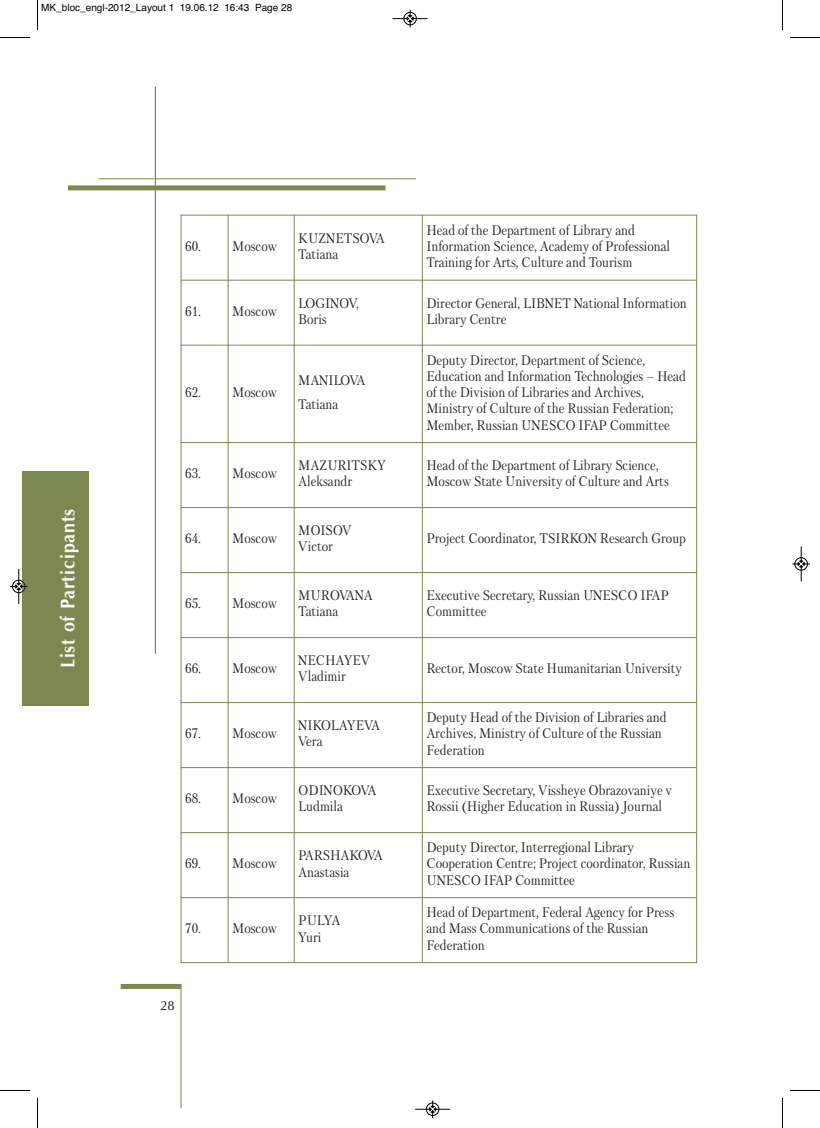
<style>
.page{position:relative;width:820px;height:1128px;background:#fff}
.page>*{position:absolute;margin:0;border:0;box-sizing:border-box;transform-origin:0 0}
.t1{font:700 18.75px "Opium New C";letter-spacing:.05em;color:#fff;scale:.9 1}
.t2{font:13.75px/16.2px "Petersburg C";color:#231f20;scale:.9 1}
.t3{font:12.5px "Opium New C";color:#231f20}
.t4{font:10px "Helvetica";color:#000}
</style>
<div class="page">
<div style="left:121px;top:983px;width:60px;height:5px;background:#7c8851"></div>
<hr style="left:181px;top:983px;width:1px;height:125px;background:#7c8851">
<hr style="left:98px;top:178px;width:318px;height:1px;background:#7c8851">
<hr style="left:155px;top:87px;width:1px;height:566px;background:#7c8851">
<div style="left:68px;top:185px;width:317px;height:5px;background:#7c8851"></div>
<div style="left:22px;top:471px;width:66px;height:235px;background:#7c8851"></div>
<hr style="left:180px;top:215px;width:1px;height:747px;background:#7c8851">
<hr style="left:227px;top:215px;width:1px;height:747px;background:#7c8851">
<hr style="left:293px;top:215px;width:1px;height:747px;background:#7c8851">
<hr style="left:422px;top:215px;width:1px;height:747px;background:#7c8851">
<hr style="left:696px;top:215px;width:1px;height:747px;background:#7c8851">
<hr style="left:180px;top:215px;width:516px;height:1px;background:#7c8851">
<hr style="left:180px;top:280px;width:516px;height:1px;background:#7c8851">
<hr style="left:180px;top:345px;width:516px;height:1px;background:#7c8851">
<hr style="left:180px;top:442px;width:516px;height:1px;background:#7c8851">
<hr style="left:180px;top:507px;width:516px;height:1px;background:#7c8851">
<hr style="left:180px;top:572px;width:516px;height:1px;background:#7c8851">
<hr style="left:180px;top:637px;width:516px;height:1px;background:#7c8851">
<hr style="left:180px;top:702px;width:516px;height:1px;background:#7c8851">
<hr style="left:180px;top:767px;width:516px;height:1px;background:#7c8851">
<hr style="left:180px;top:832px;width:516px;height:1px;background:#7c8851">
<hr style="left:180px;top:897px;width:516px;height:1px;background:#7c8851">
<hr style="left:180px;top:962px;width:516px;height:1px;background:#7c8851">
<hr style="left:37px;top:0;width:1px;height:30px;background:#000">
<hr style="left:0;top:37px;width:30px;height:1px;background:#000">
<hr style="left:781px;top:0;width:1px;height:30px;background:#000">
<hr style="left:789px;top:37px;width:30px;height:1px;background:#000">
<hr style="left:37px;top:1097px;width:1px;height:30px;background:#000">
<hr style="left:0;top:1090px;width:30px;height:1px;background:#000">
<hr style="left:781px;top:1097px;width:1px;height:30px;background:#000">
<hr style="left:789px;top:1090px;width:30px;height:1px;background:#000">
<hr style="left:392px;top:18px;width:35px;height:1px;background:#000">
<div style="left:403px;top:12px;width:13px;height:13px;border:1px solid #000;border-radius:50%"></div>
<svg style="left:407px;top:10px;width:6px;height:17px"></svg>
<hr style="left:415px;top:1108px;width:35px;height:1px;background:#000">
<div style="left:426px;top:1102px;width:13px;height:13px;border:1px solid #000;border-radius:50%"></div>
<svg style="left:429px;top:1100px;width:6px;height:17px"></svg>
<div style="left:12px;top:579px;width:13px;height:14px;border:1px solid #fff;border-radius:50%"></div>
<hr style="left:19px;top:569px;width:1px;height:35px;background:#000">
<div style="left:12px;top:580px;width:13px;height:13px;border:1px solid #000;border-radius:50%"></div>
<svg style="left:10px;top:583px;width:18px;height:6px"></svg>
<hr style="left:800px;top:546px;width:1px;height:35px;background:#000">
<div style="left:794px;top:557px;width:13px;height:13px;border:1px solid #000;border-radius:50%"></div>
<svg style="left:792px;top:560px;width:17px;height:7px"></svg>
<p class="t4" style="left:41px;top:2px;width:252px">MK_bloc_engl-2012_Layout 1 19.06.12 16:43 Page 28</p>
<p class="t2" style="left:185px;top:238px;width:103px">60. Moscow</p>
<p class="t2" style="left:298px;top:230px;width:97px">KUZNETSOVA<br>Tatiana</p>
<p class="t2" style="left:426px;top:222px;width:272px">Head of the Department of Library and<br>Information Science, Academy of Professional<br>Training for Arts, Culture and Tourism</p>
<p class="t2" style="left:185px;top:303px;width:103px">61. Moscow</p>
<p class="t2" style="left:298px;top:295px;width:69px">LOGINOV,<br>Boris</p>
<p class="t2" style="left:426px;top:295px;width:291px">Director General, LIBNET National Information<br>Library Centre</p>
<p class="t2" style="left:185px;top:384px;width:103px">62. Moscow</p>
<p class="t2" style="left:298px;top:369px;width:76px;line-height:23.4px">MANILOVA<br>Tatiana</p>
<p class="t2" style="left:426px;top:352px;width:289px">Deputy Director, Department of Science, Education and Information Technologies – Head of the Division of Libraries and Archives, Ministry of Culture of the Russian Federation; Member, Russian UNESCO IFAP Committee</p>
<h1 class="t1" style="left:57px;top:668px;width:179px;rotate:-90deg">List of Participants</h1>
<p class="t2" style="left:185px;top:465px;width:103px">63. Moscow</p>
<p class="t2" style="left:298px;top:457px;width:99px">MAZURITSKY<br>Aleksandr</p>
<p class="t2" style="left:426px;top:457px;width:270px">Head of the Department of Library Science,<br>Moscow State University of Culture and Arts</p>
<p class="t2" style="left:185px;top:530px;width:103px">64. Moscow</p>
<p class="t2" style="left:298px;top:522px;width:61px">MOISOV<br>Victor</p>
<p class="t2" style="left:426px;top:530px;width:289px">Project Coordinator, TSIRKON Research Group</p>
<p class="t2" style="left:185px;top:595px;width:103px">65. Moscow</p>
<p class="t2" style="left:298px;top:587px;width:84px">MUROVANA<br>Tatiana</p>
<p class="t2" style="left:426px;top:587px;width:270px">Executive Secretary, Russian UNESCO IFAP<br>Committee</p>
<p class="t2" style="left:185px;top:660px;width:103px">66. Moscow</p>
<p class="t2" style="left:298px;top:652px;width:81px">NECHAYEV<br>Vladimir</p>
<p class="t2" style="left:426px;top:660px;width:285px">Rector, Moscow State Humanitarian University</p>
<p class="t2" style="left:185px;top:725px;width:103px">67. Moscow</p>
<p class="t2" style="left:298px;top:717px;width:92px">NIKOLAYEVA<br>Vera</p>
<p class="t2" style="left:426px;top:709px;width:268px">Deputy Head of the Division of Libraries and<br>Archives, Ministry of Culture of the Russian<br>Federation</p>
<p class="t2" style="left:185px;top:790px;width:103px">68. Moscow</p>
<p class="t2" style="left:298px;top:782px;width:88px">ODINOKOVA<br>Ludmila</p>
<p class="t2" style="left:426px;top:782px;width:274px">Executive Secretary, Vissheye Obrazovaniye v<br>Rossii (Higher Education in Russia) Journal</p>
<p class="t2" style="left:185px;top:855px;width:103px">69. Moscow</p>
<p class="t2" style="left:298px;top:847px;width:95px">PARSHAKOVA<br>Anastasia</p>
<p class="t2" style="left:426px;top:839px;width:294px">Deputy Director, Interregional Library<br>Cooperation Centre; Project coordinator, Russian<br>UNESCO IFAP Committee</p>
<p class="t2" style="left:185px;top:920px;width:103px">70. Moscow</p>
<p class="t2" style="left:298px;top:912px;width:48px">PULYA<br>Yuri</p>
<p class="t2" style="left:426px;top:904px;width:276px">Head of Department, Federal Agency for Press and Mass Communications of the Russian<br>Federation</p>
<p class="t3" style="left:160px;top:998px;width:16px">28</p>
</div>
